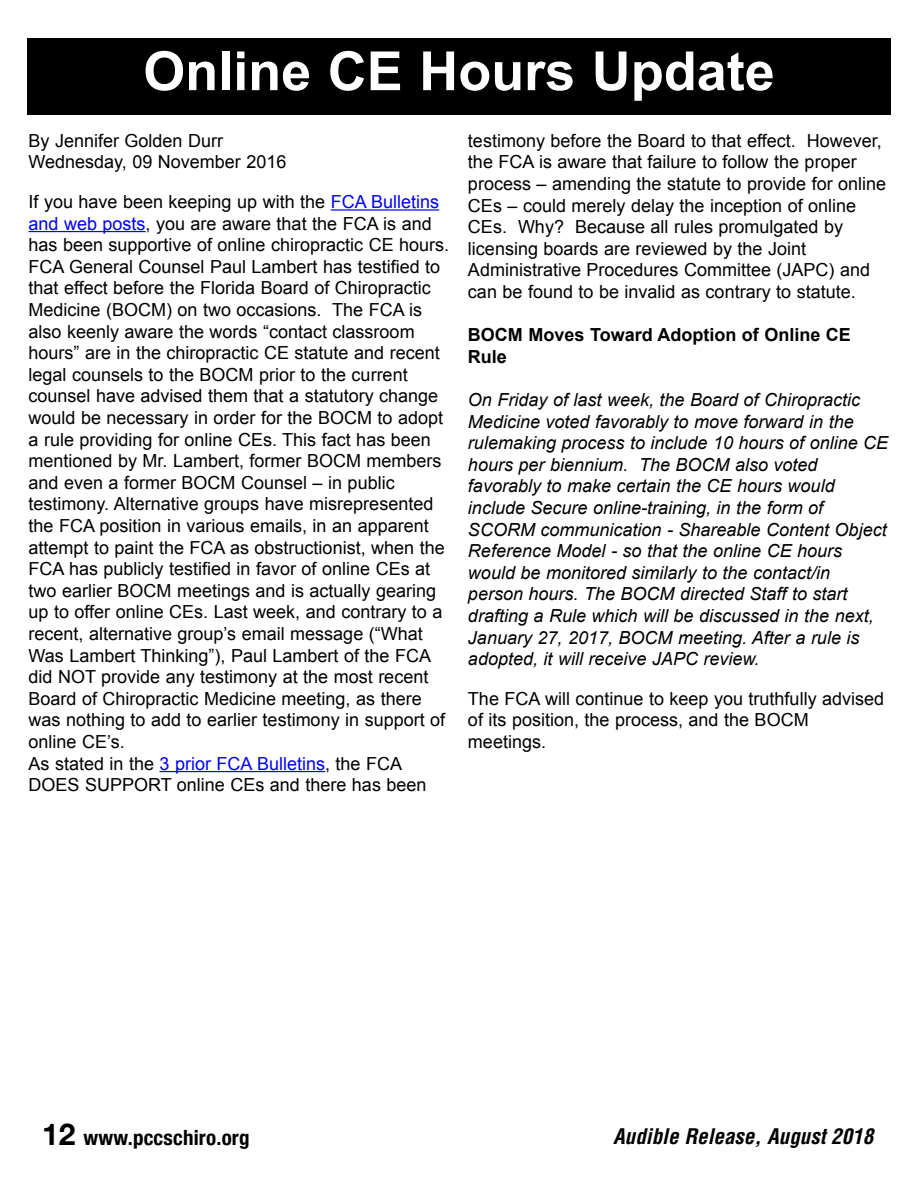
<style>
.page{position:relative;width:918px;height:1188px;background:#fff}
.page>*{position:absolute;margin:0;border:0;box-sizing:border-box;transform-origin:0 0}
.t1{font:700 54px "Arial";color:#fff}
.t2{font:italic 700 condensed 21px "Helvetica";color:#000}
.t3{font:700 condensed 21px "Helvetica Neue";letter-spacing:.01em;color:#000}
.t4{font:18px/21.6px "Arial";color:#000}
.t5{font:italic 18px/21.6px "Arial";color:#000}
.t6{font:700 18px/21.6px "Arial";color:#000}
.s1{color:#00f}
.s2{font-stretch:normal;font-size:30px}
</style>
<div class="page">
<hr style="left:331px;top:209px;width:108px;height:2px;background:#00f">
<hr style="left:28px;top:231px;width:118px;height:1px;background:#00f">
<hr style="left:160px;top:771px;width:165px;height:1px;background:#00f">
<div style="left:27px;top:38px;width:864px;height:76px;background:#000"></div>
<h1 class="t1" style="left:143px;top:41px;width:633px">Online CE Hours update</h1>
<p class="t4" style="left:28px;top:130px;width:259px">By Jennifer Golden Durr<br>Wednesday, 09 November 2016</p>
<p class="t4" style="left:28px;top:191px;width:422px">If you have been keeping up with the <span class="s1">FCA Bulletins and web posts</span>, you are aware that the FCA is and has been supportive of online chiropractic CE hours.<br>FCA General Counsel Paul Lambert has testified to that effect before the Florida Board of Chiropractic Medicine (BOCM) on two occasions. The FCA is also keenly aware the words “contact classroom hours” are in the chiropractic CE statute and recent legal counsels to the BOCM prior to the current counsel have advised them that a statutory change would be necessary in order for the BOCM to adopt a rule providing for online CEs. This fact has been mentioned by Mr. Lambert, former BOCM members and even a former BOCM Counsel – in public testimony. Alternative groups have misrepresented the FCA position in various emails, in an apparent attempt to paint the FCA as obstructionist, when the FCA has publicly testified in favor of online CEs at two earlier BOCM meetings and is actually gearing up to offer online CEs. Last week, and contrary to a recent, alternative group’s email message (“What Was Lambert Thinking”), Paul Lambert of the FCA did NOT provide any testimony at the most recent Board of Chiropractic Medicine meeting, as there was nothing to add to earlier testimony in support of online CE’s.<br>As stated in the <span class="s1">3 prior FCA Bulletins</span>, the FCA DOES SUPPORT online CEs and there has been</p>
<p class="t4" style="left:468px;top:130px;width:420px">testimony before the Board to that effect. However, the FCA is aware that failure to follow the proper process – amending the statute to provide for online CEs – could merely delay the inception of online CEs. Why? Because all rules promulgated by licensing boards are reviewed by the Joint Administrative Procedures Committee (JAPC) and can be found to be invalid as contrary to statute.</p>
<p class="t6" style="left:468px;top:324px;width:384px">BocM Moves toward adoption of online cE rule</p>
<p class="t5" style="left:468px;top:389px;width:422px">On Friday of last week, the Board of Chiropractic Medicine voted favorably to move forward in the rulemaking process to include 10 hours of online CE hours per biennium. The BOCM also voted favorably to make certain the CE hours would include Secure online-training, in the form of SCORM communication - Shareable Content Object Reference Model - so that the online CE hours would be monitored similarly to the contact/in person hours. The BOCM directed Staff to start drafting a Rule which will be discussed in the next, January 27, 2017, BOCM meeting. After a rule is adopted, it will receive JAPC review.</p>
<p class="t4" style="left:468px;top:688px;width:418px">The FCA will continue to keep you truthfully advised of its position, the process, and the BOCM meetings.</p>
<p class="t3" style="left:42px;top:1125px;width:209px"><span class="s2">12</span> www.pccschiro.org</p>
<p class="t2" style="left:613px;top:1125px;width:261px">Audible Release, August 2018</p>
</div>
